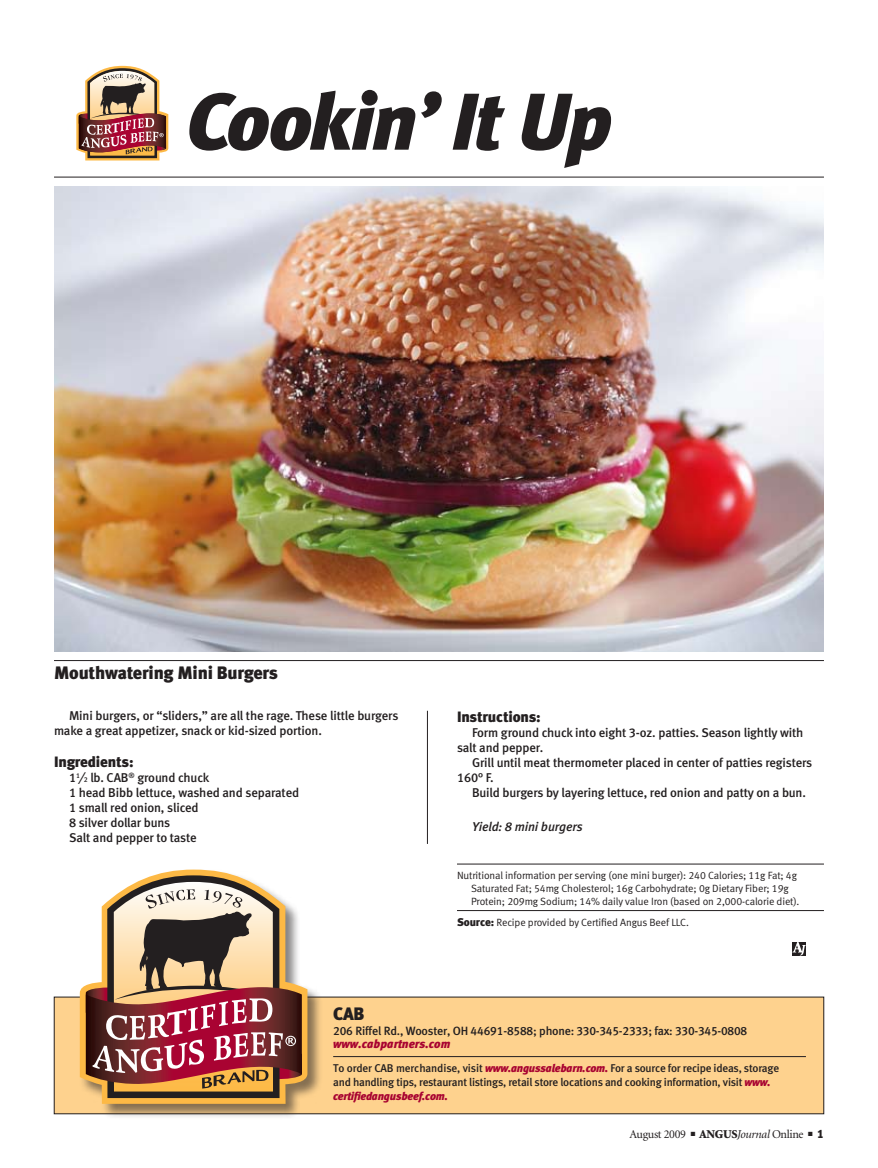
<style>
.page{position:relative;width:878px;height:1168px;background:#fff}
.page>*{position:absolute;margin:0;border:0;box-sizing:border-box;transform-origin:0 0}
.t1{font:italic 80.25px "Meta Black LF";letter-spacing:-.025em;color:#231f20}
.sidebar_headline{font:18px "Meta Black LF";letter-spacing:-.01em;color:#231f20}
.subhead{font:15px "Meta Black LF";letter-spacing:-.01em;color:#231f20}
.sidebar_text{font:12.75px/15px "Meta Medium LF";letter-spacing:-.01em;color:#231f20}
.sidebar_text-2{font:italic 12.75px "Meta Medium LF";letter-spacing:-.01em;color:#231f20}
.t2{font:12px/13.5px "Meta Medium LF";letter-spacing:-.015em;color:#231f20}
.t3{font:12px "Minion";letter-spacing:-.025em;color:#231f20}
.t4{font:11.25px/13.5px "Meta Medium LF";letter-spacing:-.02em;color:#231f20}
.table_footnotes{font:10.5px/12.8px "Meta Normal LF";letter-spacing:-.01em;color:#231f20}
.s1{font-size:7.05px}
.s2{font-family:"Meta Black LF";font-size:11.25px}
.s3{font-family:"Meta Black LF";font-style:italic;color:#a80331}
.s4{font-weight:900}
.s5{font-style:italic}
.s6{font-family:"Meta Black LF"}
</style>
<div class="page">
<img style="left:54px;top:186px;width:770px;height:465px">
<div style="left:54px;top:997px;width:769px;height:117px;background:#fed28e"></div>
<svg style="left:76px;top:66px;width:92px;height:94px"></svg>
<hr style="left:54px;top:177px;width:770px;height:1px;background:#231f20">
<svg style="left:792px;top:942px;width:14px;height:13px"></svg>
<hr style="left:54px;top:660px;width:770px;height:1px;background:#231f20">
<hr style="left:457px;top:864px;width:367px;height:1px;background:#231f20">
<hr style="left:457px;top:910px;width:367px;height:1px;background:#231f20">
<hr style="left:427px;top:711px;width:1px;height:133px;background:#231f20">
<div style="left:79px;top:869px;width:243px;height:250px;background:#231f20;opacity:.55"></div>
<svg style="left:80px;top:869px;width:227px;height:235px"></svg>
<svg style="left:86px;top:875px;width:216px;height:223px;background:#a47d71"></svg>
<hr style="left:333px;top:1056px;width:473px;height:1px;background:#231f20">
<p class="t1" style="left:187px;top:73px;width:427px">Cookin’ It Up</p>
<p class="sidebar_headline" style="left:54px;top:661px;width:225px">Mouthwatering Mini Burgers</p>
<p class="sidebar_text" style="left:54px;top:708px;width:346px;text-indent:15px">Mini burgers, or “sliders,” are all the rage. These little burgers make a great appetizer, snack or kid-sized portion.</p>
<p class="subhead" style="left:54px;top:752px;width:81px">Ingredients:</p>
<p class="sidebar_text" style="left:69px;top:770px;width:142px">1<sup>1</sup>⁄<span class="s1">2</span> lb. CAB<sup>®</sup> ground chuck</p>
<p class="sidebar_text" style="left:69px;top:785px;width:232px">1 head Bibb lettuce, washed and separated</p>
<p class="sidebar_text" style="left:69px;top:800px;width:131px">1 small red onion, sliced</p>
<p class="sidebar_text" style="left:69px;top:815px;width:103px">8 silver dollar buns</p>
<p class="sidebar_text" style="left:69px;top:830px;width:129px">Salt and pepper to taste</p>
<p class="subhead" style="left:457px;top:707px;width:85px">Instructions:</p>
<p class="sidebar_text" style="left:457px;top:725px;width:348px;text-indent:15px">Form ground chuck into eight 3-oz. patties. Season lightly with salt and pepper.</p>
<p class="sidebar_text" style="left:457px;top:755px;width:357px;text-indent:15px">Grill until meat thermometer placed in center of patties registers<br>160° F.</p>
<p class="sidebar_text" style="left:472px;top:785px;width:335px">Build burgers by layering lettuce, red onion and patty on a bun.</p>
<p class="sidebar_text-2" style="left:472px;top:819px;width:112px">Yield: 8 mini burgers</p>
<p class="table_footnotes" style="left:471px;top:869px;width:330px;text-indent:-14px">Nutritional information per serving (one mini burger): 240 Calories; 11g Fat; 4g<br>Saturated Fat; 54mg Cholesterol; 16g Carbohydrate; 0g Dietary Fiber; 19g<br>Protein; 209mg Sodium; 14% daily value Iron (based on 2,000-calorie diet).</p>
<p class="table_footnotes" style="left:457px;top:915px;width:233px"><span class="s2">Source:</span> Recipe provided by Certified Angus Beef LLC.</p>
<p class="sidebar_headline" style="left:333px;top:1002px;width:33px">CAB</p>
<p class="t2" style="left:333px;top:1023px;width:415px">206 Riffel Rd., Wooster, OH 44691-8588; phone: 330-345-2333; fax: 330-345-0808 <span class="s3">www.cabpartners.com</span></p>
<p class="t4" style="left:333px;top:1062px;width:447px">To order CAB merchandise, visit <span class="s3">www.angussalebarn.com.</span> For a source for recipe ideas, storage and handling tips, restaurant listings, retail store locations and cooking information, visit <span class="s3">www. certifiedangusbeef.com.</span></p>
<p class="t3" style="left:629px;top:1128px;width:196px">August 2009 ■ <span class="s4">ANGUS</span><span class="s5">Journal</span> Online ■ <span class="s6">1</span></p>
</div>
